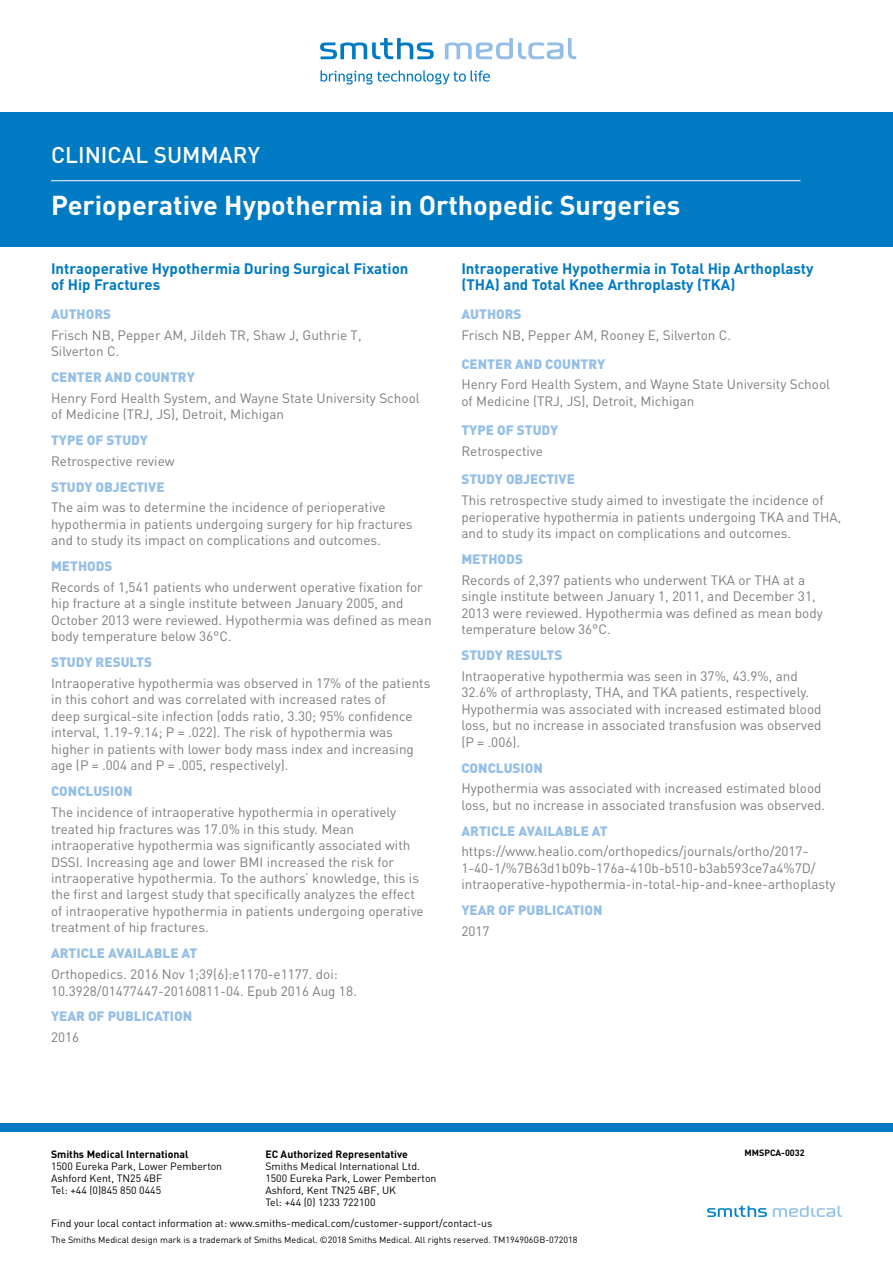
<style>
.page{position:relative;width:893px;height:1263px;background:#fff}
.page>*{position:absolute;margin:0;border:0;box-sizing:border-box;transform-origin:0 0}
.t1{font:700 27px "DIN";color:#fff}
.t2{font:500 22.5px "DIN";color:#fff}
.t3{font:700 15px/16.5px "DIN";color:#007ac2}
.t4{font:13.5px/16.5px "DIN";color:#7f7c7d}
.t5{font:900 13.5px "DIN";color:#95bfe6}
.t6{font:10.5px/12px "DIN";color:#000}
.t7{font:700 10.5px "DIN";color:#000}
.t8{font:9px "DIN";color:#000}
.t9{font:700 9px "DIN";color:#000}
</style>
<div class="page">
<div style="left:0;top:113px;width:893px;height:134px;background:#007ac2"></div>
<svg style="left:320px;top:38px;width:114px;height:21px"></svg>
<svg style="left:445px;top:38px;width:131px;height:21px"></svg>
<svg style="left:321px;top:70px;width:169px;height:15px"></svg>
<hr style="left:51px;top:180px;width:749px;height:1px;background:#fff">
<div style="left:0;top:1123px;width:893px;height:9px;background:#007ac2"></div>
<svg style="left:707px;top:1206px;width:60px;height:11px"></svg>
<svg style="left:773px;top:1206px;width:69px;height:11px"></svg>
<h2 class="t2" style="left:51px;top:141px;width:210px">CLINICAL SUMMARY</h2>
<h1 class="t1" style="left:51px;top:187px;width:631px">Perioperative Hypothermia in Orthopedic Surgeries</h1>
<p class="t3" style="left:51px;top:259px;width:359px">Intraoperative Hypothermia During Surgical Fixation of Hip Fractures</p>
<p class="t5" style="left:51px;top:305px;width:62px">AUTHORS</p>
<p class="t4" style="left:51px;top:326px;width:312px">Frisch NB, Pepper AM, Jildeh TR, Shaw J, Guthrie T,<br>Silverton C.</p>
<p class="t5" style="left:51px;top:368px;width:145px">CENTER AND COUNTRY</p>
<p class="t4" style="left:51px;top:389px;width:370px">Henry Ford Health System, and Wayne State University School of Medicine (TRJ, JS), Detroit, Michigan</p>
<p class="t5" style="left:51px;top:431px;width:99px">TYPE OF STUDY</p>
<p class="t4" style="left:51px;top:452px;width:125px">Retrospective review</p>
<p class="t5" style="left:51px;top:478px;width:115px">STUDY OBJECTIVE</p>
<p class="t4" style="left:51px;top:499px;width:363px">The aim was to determine the incidence of perioperative hypothermia in patients undergoing surgery for hip fractures and to study its impact on complications and outcomes.</p>
<p class="t5" style="left:51px;top:557px;width:63px">METHODS</p>
<p class="t4" style="left:51px;top:578px;width:382px">Records of 1,541 patients who underwent operative fixation for hip fracture at a single institute between January 2005, and October 2013 were reviewed. Hypothermia was defined as mean body temperature below 36°C.</p>
<p class="t5" style="left:51px;top:653px;width:103px">STUDY RESULTS</p>
<p class="t4" style="left:51px;top:674px;width:381px">Intraoperative hypothermia was observed in 17% of the patients in this cohort and was correlated with increased rates of<br>deep surgical-site infection (odds ratio, 3.30; 95% confidence interval, 1.19-9.14; P = .022). The risk of hypothermia was higher in patients with lower body mass index and increasing age (P = .004 and P = .005, respectively).</p>
<p class="t5" style="left:51px;top:782px;width:83px">CONCLUSION</p>
<p class="t4" style="left:51px;top:804px;width:374px">The incidence of intraoperative hypothermia in operatively treated hip fractures was 17.0% in this study. Mean intraoperative hypothermia was significantly associated with DSSI. Increasing age and lower BMI increased the risk for intraoperative hypothermia. To the authors’ knowledge, this is the first and largest study that specifically analyzes the effect of intraoperative hypothermia in patients undergoing operative treatment of hip fractures.</p>
<p class="t5" style="left:51px;top:944px;width:148px">ARTICLE AVAILABLE AT</p>
<p class="t4" style="left:51px;top:966px;width:307px">Orthopedics. 2016 Nov 1;39(6):e1170-e1177. doi:<br>10.3928/01477447-20160811-04. Epub 2016 Aug 18.</p>
<p class="t5" style="left:51px;top:1007px;width:143px">YEAR OF PUBLICATION</p>
<p class="t4" style="left:51px;top:1029px;width:30px">2016</p>
<p class="t3" style="left:461px;top:259px;width:354px">Intraoperative Hypothermia in Total Hip Arthoplasty (THA) and Total Knee Arthroplasty (TKA)</p>
<p class="t5" style="left:461px;top:305px;width:62px">AUTHORS</p>
<p class="t4" style="left:461px;top:326px;width:271px">Frisch NB, Pepper AM, Rooney E, Silverton C.</p>
<p class="t5" style="left:461px;top:355px;width:145px">CENTER AND COUNTRY</p>
<p class="t4" style="left:461px;top:376px;width:370px">Henry Ford Health System, and Wayne State University School of Medicine (TRJ, JS), Detroit, Michigan</p>
<p class="t5" style="left:461px;top:421px;width:99px">TYPE OF STUDY</p>
<p class="t4" style="left:461px;top:442px;width:83px">Retrospective</p>
<p class="t5" style="left:461px;top:470px;width:115px">STUDY OBJECTIVE</p>
<p class="t4" style="left:461px;top:492px;width:381px">This retrospective study aimed to investigate the incidence of perioperative hypothermia in patients undergoing TKA and THA, and to study its impact on complications and outcomes.</p>
<p class="t5" style="left:461px;top:550px;width:63px">METHODS</p>
<p class="t4" style="left:461px;top:571px;width:363px">Records of 2,397 patients who underwent TKA or THA at a single institute between January 1, 2011, and December 31, 2013 were reviewed. Hypothermia was defined as mean body temperature below 36°C.</p>
<p class="t5" style="left:461px;top:646px;width:103px">STUDY RESULTS</p>
<p class="t4" style="left:461px;top:667px;width:362px">Intraoperative hypothermia was seen in 37%, 43.9%, and 32.6% of arthroplasty, THA, and TKA patients, respectively.<br>Hypothermia was associated with increased estimated blood loss, but no increase in associated transfusion was observed (P = .006).</p>
<p class="t5" style="left:461px;top:759px;width:83px">CONCLUSION</p>
<p class="t4" style="left:461px;top:780px;width:365px">Hypothermia was associated with increased estimated blood loss, but no increase in associated transfusion was observed.</p>
<p class="t5" style="left:461px;top:822px;width:148px">ARTICLE AVAILABLE AT</p>
<p class="t4" style="left:461px;top:843px;width:376px">https://www.healio.com/orthopedics/journals/ortho/2017-<br>1-40-1/%7B63d1b09b-176a-410b-b510-b3ab593ce7a4%7D/ intraoperative-hypothermia-in-total-hip-and-knee-arthoplasty</p>
<p class="t5" style="left:461px;top:901px;width:143px">YEAR OF PUBLICATION</p>
<p class="t4" style="left:461px;top:922px;width:30px">2017</p>
<p class="t7" style="left:51px;top:1147px;width:139px">Smiths Medical International</p>
<p class="t9" style="left:744px;top:1147px;width:62px">MMSPCA-0032</p>
<p class="t6" style="left:51px;top:1160px;width:173px">1500 Eureka Park, Lower Pemberton<br>Ashford Kent, TN25 4BF<br>Tel: +44 (0)845 850 0445</p>
<p class="t7" style="left:265px;top:1147px;width:144px">EC Authorized Representative</p>
<p class="t6" style="left:265px;top:1160px;width:173px">Smiths Medical International Ltd.<br>1500 Eureka Park, Lower Pemberton<br>Ashford, Kent TN25 4BF, UK<br>Tel: +44 (0) 1233 722100</p>
<p class="t6" style="left:51px;top:1217px;width:443px">Find your local contact information at: www.smiths-medical.com/customer-support/contact-us</p>
<p class="t8" style="left:51px;top:1234px;width:528px">The Smiths Medical design mark is a trademark of Smiths Medical. ©2018 Smiths Medical. All rights reserved. TM194906GB-072018</p>
</div>
